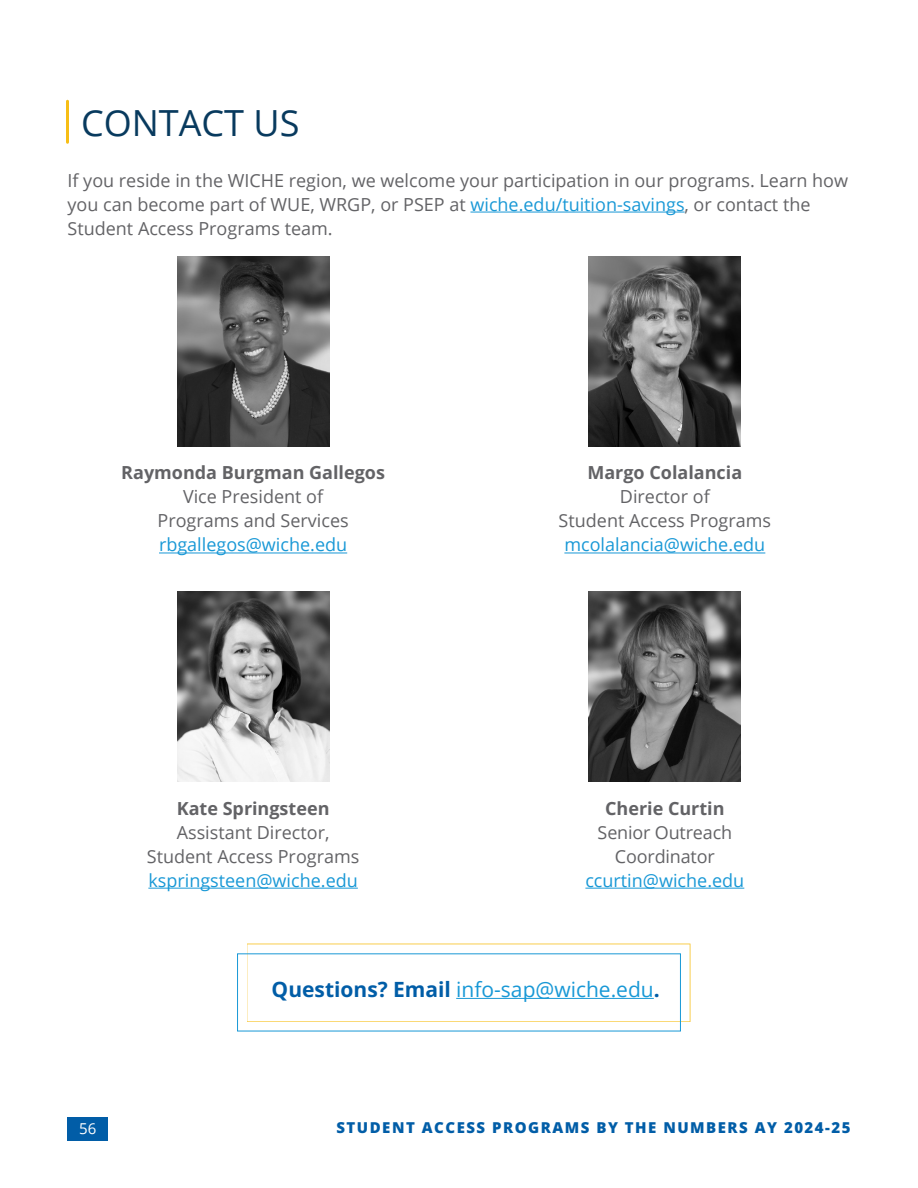
<style>
.page{position:relative;width:918px;height:1188px;background:#fff}
.page>*{position:absolute;margin:0;border:0;box-sizing:border-box;transform-origin:0 0}
.Heading_1{font:36px "Open Sans";color:#083a5e}
.t1{font:21px "Open Sans";color:#1898d6}
.t2{font:18px/24px "Open Sans";color:#636366;text-align:center}
.t3{font:800 15px "Open Sans";letter-spacing:.1em;color:#015da7}
.t4{font:15px "Open Sans";color:#fff}
.s1{color:#1898d6}
.s2{font-weight:700}
.s3{font-weight:700;color:#015da7}
</style>
<div class="page">
<hr style="left:66px;top:101px;width:3px;height:41px;background:#f7be16">
<hr style="left:470px;top:212px;width:215px;height:1px;background:#1898d6">
<svg style="left:177px;top:256px;width:152px;height:191px;background:#565656"></svg>
<svg style="left:177px;top:592px;width:152px;height:190px"></svg>
<svg style="left:589px;top:256px;width:152px;height:191px;background:#535353"></svg>
<svg style="left:589px;top:592px;width:152px;height:190px;background:#545454"></svg>
<hr style="left:159px;top:553px;width:188px;height:1px;background:#1898d6">
<hr style="left:148px;top:888px;width:210px;height:1px;background:#1898d6">
<hr style="left:564px;top:553px;width:201px;height:1px;background:#1898d6">
<hr style="left:585px;top:888px;width:159px;height:1px;background:#1898d6">
<div style="left:68px;top:1117px;width:40px;height:23px;background:#015da7"></div>
<h1 class="Heading_1" style="left:81px;top:98px;width:220px">CONTACT US</h1>
<p class="t2" style="left:68px;top:168px;width:782px;text-align:left">If you reside in the WICHE region, we welcome your participation in our programs. Learn how you can become part of WUE, WRGP, or PSEP at <span class="s1">wiche.edu/tuition-savings</span>, or contact the<br>Student Access Programs team.</p>
<p class="t2" style="left:121px;top:460px;width:265px"><span class="s2">Raymonda Burgman Gallegos<br></span>Vice President of<br>Programs and Services <span class="s1">rbgallegos@wiche.edu</span></p>
<p class="t2" style="left:147px;top:796px;width:214px"><span class="s2">Kate Springsteen<br></span>Assistant Director,<br>Student Access Programs <span class="s1">kspringsteen@wiche.edu</span></p>
<p class="t2" style="left:559px;top:460px;width:214px"><span class="s2">Margo Colalancia<br></span>Director of<br>Student Access Programs <span class="s1">mcolalancia@wiche.edu</span></p>
<p class="t2" style="left:585px;top:796px;width:160px"><span class="s2">Cherie Curtin<br></span>Senior Outreach<br>Coordinator <span class="s1">ccurtin@wiche.edu</span></p>
<p class="t1" style="left:272px;top:975px;width:390px"><span class="s3">Questions? Email</span> info-sap@wiche.edu<span class="s3">.</span></p>
<p class="t4" style="left:79px;top:1118px;width:19px">56</p>
<p class="t3" style="left:336px;top:1117px;width:516px">STUDENT ACCESS PROGRAMS BY THE NUMBERS AY 2024-25</p>
</div>
